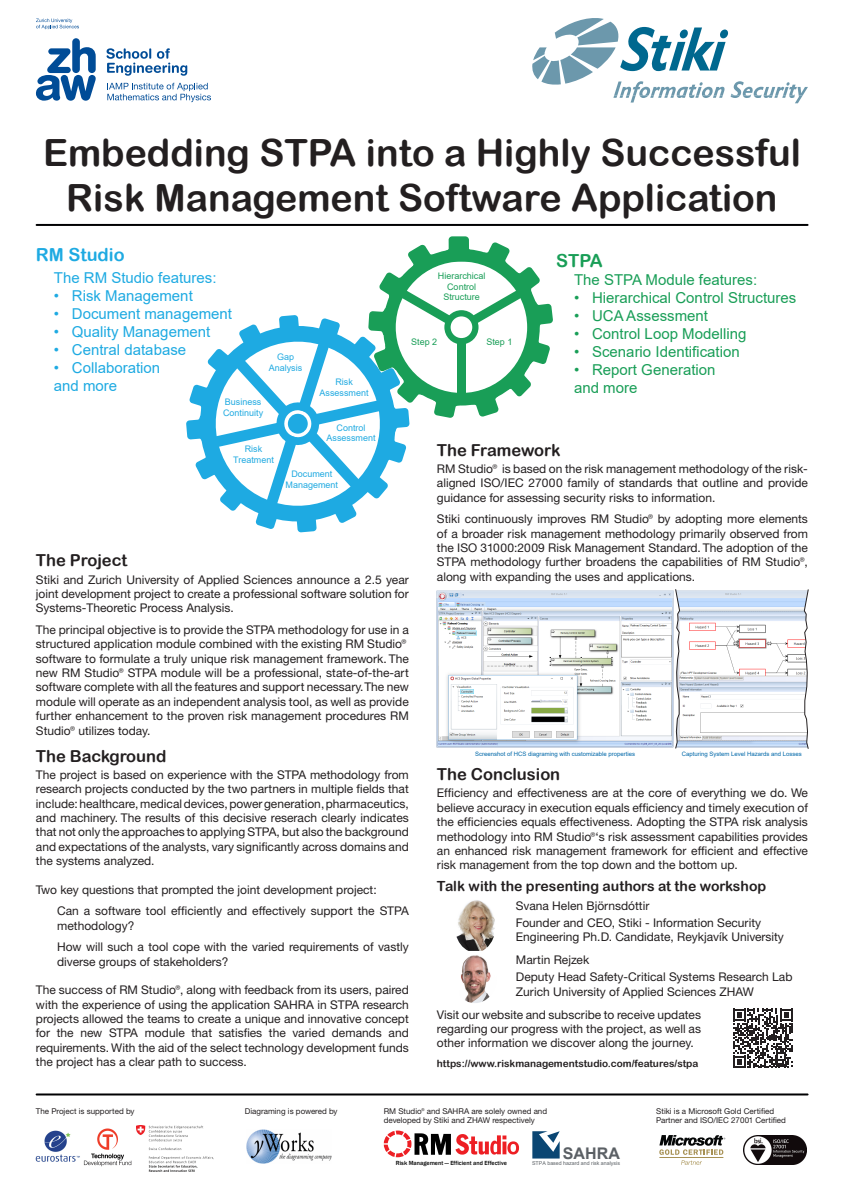
<style>
.page{position:relative;width:842px;height:1192px;background:#fff}
.page>*{position:absolute;margin:0;border:0;box-sizing:border-box;transform-origin:0 0}
.t1{font:37.5px/45px "Arial Rounded MT Bold";color:#231f20;text-align:center}
.t2{font:18px "Arial Rounded MT Bold";color:#1eaae2}
.t3{font:18px "Arial Rounded MT Bold";color:#199e57}
.Heading{font:16.5px "Arial Rounded MT Bold";color:#231f20}
.t4{font:700 16.05px "Arial";color:#5b6065}
.t5{font:15px "Arial";color:#199e57}
.t6{font:15px "Arial";color:#1eaae2}
.Heading-2{font:14px "Arial Rounded MT Bold";color:#231f20}
.t7{font:12px/14.4px "Helvetica Neue CE";color:#231f20;text-align:justify}
.Heading-3{font:10px "Arial Rounded MT Bold";color:#231f20}
.GearText{font:9px "Arial";color:#21aae1}
.GearText-2{font:9px "Arial";color:#199e57}
.t8{font:8px "Helvetica Neue CE";color:#231f20}
.t9{font:500 6.1px "Franklin Gothic";color:#000}
.t10{font:6px "Arial";color:#0068a9}
.t11{font:5.3px "Arial";color:#5b6065}
</style>
<div class="page">
<img style="left:246px;top:1129px;width:86px;height:35px">
<svg style="left:36px;top:38px;width:60px;height:63px"></svg>
<svg style="left:36px;top:19px;width:43px;height:10px"></svg>
<svg style="left:107px;top:48px;width:80px;height:28px"></svg>
<svg style="left:107px;top:83px;width:104px;height:19px"></svg>
<svg style="left:532px;top:18px;width:276px;height:85px"></svg>
<hr style="left:37px;top:224px;width:771px;height:2px;background:#000002">
<hr style="left:37px;top:1093px;width:771px;height:2px;background:#000002">
<img style="left:83px;top:1128px;width:49px;height:39px">
<img style="left:36px;top:1130px;width:44px;height:32px">
<svg style="left:384px;top:1131px;width:135px;height:26px"></svg>
<img style="left:137px;top:1125px;width:76px;height:47px">
<img style="left:743px;top:1135px;width:64px;height:30px">
<svg style="left:659px;top:1135px;width:66px;height:30px"></svg>
<img style="left:461px;top:955px;width:30px;height:48px">
<img style="left:456px;top:900px;width:39px;height:51px">
<svg style="left:532px;top:1131px;width:28px;height:28px"></svg>
<img style="left:437px;top:590px;width:236px;height:158px">
<img style="left:680px;top:590px;width:124px;height:158px">
<svg style="left:733px;top:1009px;width:60px;height:59px"></svg>
<svg style="left:675px;top:589px;width:5px;height:160px"></svg>
<svg style="left:804px;top:589px;width:4px;height:160px"></svg>
<svg style="left:186px;top:236px;width:367px;height:296px"></svg>
<p class="t1" style="left:43px;top:129px;width:759px">Embedding STPA into a Highly Successful<br>Risk Management Software Application</p>
<p class="t2" style="left:36px;top:244px;width:90px">RM Studio</p>
<p class="t6" style="left:54px;top:267px;width:164px">The RM Studio features:</p>
<p class="t6" style="left:54px;top:285px;width:140px">• Risk Management</p>
<p class="t6" style="left:54px;top:303px;width:180px">• Document management</p>
<p class="t6" style="left:54px;top:321px;width:158px">• Quality Management</p>
<p class="t6" style="left:54px;top:339px;width:134px">• Central database</p>
<p class="t6" style="left:54px;top:357px;width:108px">• Collaboration</p>
<p class="t6" style="left:54px;top:375px;width:65px">and more</p>
<p class="t3" style="left:556px;top:250px;width:48px">STPA</p>
<p class="t5" style="left:574px;top:269px;width:185px">The STPA Module features:</p>
<p class="t5" style="left:574px;top:287px;width:224px">• Hierarchical Control Structures</p>
<p class="t5" style="left:574px;top:305px;width:135px">• UCA Assessment</p>
<p class="t5" style="left:574px;top:323px;width:174px">• Control Loop Modelling</p>
<p class="t5" style="left:574px;top:341px;width:167px">• Scenario Identification</p>
<p class="t5" style="left:574px;top:359px;width:143px">• Report Generation</p>
<p class="t5" style="left:574px;top:377px;width:65px">and more</p>
<p class="GearText-2" style="left:438px;top:269px;width:49px">Hierarchical</p>
<p class="GearText-2" style="left:447px;top:280px;width:31px">Control</p>
<p class="GearText-2" style="left:443px;top:291px;width:38px">Structure</p>
<p class="GearText-2" style="left:411px;top:336px;width:28px">Step 2</p>
<p class="GearText-2" style="left:486px;top:336px;width:28px">Step 1</p>
<p class="GearText" style="left:277px;top:351px;width:19px">Gap</p>
<p class="GearText" style="left:269px;top:362px;width:35px">Analysis</p>
<p class="GearText" style="left:335px;top:376px;width:19px">Risk</p>
<p class="GearText" style="left:320px;top:387px;width:51px">Assessment</p>
<p class="GearText" style="left:337px;top:421px;width:31px">Control</p>
<p class="GearText" style="left:327px;top:432px;width:51px">Assessment</p>
<p class="GearText" style="left:291px;top:468px;width:43px">Document</p>
<p class="GearText" style="left:286px;top:479px;width:54px">Management</p>
<p class="GearText" style="left:225px;top:396px;width:38px">Business</p>
<p class="GearText" style="left:223px;top:406px;width:42px">Continuity</p>
<p class="Heading" style="left:437px;top:440px;width:125px">The Framework</p>
<p class="t7" style="left:437px;top:462px;width:372px">RM Studio® is based on the risk management methodology of the risk&shy;aligned ISO/IEC 27000 family of standards that outline and provide guidance for assessing security risks to information.</p>
<p class="t7" style="left:437px;top:512px;width:372px">Stiki continuously improves RM Studio® by adopting more elements of a broader risk management methodology primarily observed from the ISO 31000:2009 Risk Management Standard. The adoption of the STPA methodology further broadens the capabilities of RM Studio®, along with expanding the uses and applications.</p>
<p class="GearText" style="left:245px;top:443px;width:19px">Risk</p>
<p class="GearText" style="left:233px;top:453px;width:42px">Treatment</p>
<p class="Heading" style="left:36px;top:551px;width:93px">The Project</p>
<p class="t7" style="left:36px;top:572px;width:374px">Stiki and Zurich University of Applied Sciences announce a 2.5 year joint development project to create a professional software solution for Systems-Theoretic Process Analysis.</p>
<p class="t7" style="left:36px;top:622px;width:374px">The principal objective is to provide the STPA methodology for use in a structured application module combined with the existing RM Studio® software to formulate a truly unique risk management framework. The new RM Studio® STPA module will be a professional, state-of-the-art software complete with all the features and support necessary. The new module will operate as an independent analysis tool, as well as provide further enhancement to the proven risk management procedures RM Studio® utilizes today.</p>
<p class="Heading" style="left:36px;top:746px;width:132px">The Background</p>
<p class="t7" style="left:36px;top:767px;width:374px">The project is based on experience with the STPA methodology from research projects conducted by the two partners in multiple fields that include: healthcare, medical devices, power generation, pharmaceutics, and machinery. The results of this decisive reserach clearly indicates that not only the approaches to applying STPA, but also the background and expectations of the analysts, vary significantly across domains and the systems analyzed.</p>
<p class="t7" style="left:36px;top:882px;width:342px">Two key questions that prompted the joint development project:</p>
<p class="t7" style="left:57px;top:904px;width:353px">Can a software tool efficiently and effectively support the STPA methodology?</p>
<p class="t7" style="left:57px;top:940px;width:353px">How will such a tool cope with the varied requirements of vastly diverse groups of stakeholders?</p>
<p class="t7" style="left:36px;top:983px;width:374px">The success of RM Studio®, along with feedback from its users, paired with the experience of using the application SAHRA in STPA research projects allowed the teams to create a unique and innovative concept for the new STPA module that satisfies the varied demands and requirements. With the aid of the select technology development funds the project has a clear path to success.</p>
<p class="t10" style="left:475px;top:750px;width:162px">Screenshot of HCS diagraming with customizable properties</p>
<p class="t10" style="left:682px;top:750px;width:122px">Capturing System Level Hazards and Losses</p>
<p class="Heading" style="left:437px;top:765px;width:125px">The Conclusion</p>
<p class="t7" style="left:437px;top:786px;width:372px">Efficiency and effectiveness are at the core of everything we do. We believe accuracy in execution equals efficiency and timely execution of the efficiencies equals effectiveness. Adopting the STPA risk analysis methodology into RM Studio®‘s risk assessment capabilities provides an enhanced risk management framework for efficient and effective risk management from the top down and the bottom up.</p>
<p class="Heading-2" style="left:437px;top:878px;width:331px">Talk with the presenting authors at the workshop</p>
<p class="t7" style="left:516px;top:898px;width:135px">Svana Helen Björnsdóttir</p>
<p class="t7" style="left:516px;top:915px;width:247px">Founder and CEO, Stiki - Information Security</p>
<p class="t7" style="left:516px;top:930px;width:269px">Engineering Ph.D. Candidate, Reykjavík University</p>
<p class="t7" style="left:516px;top:953px;width:75px">Martin Rejzek</p>
<p class="t7" style="left:516px;top:970px;width:278px">Deputy Head Safety-Critical Systems Research Lab</p>
<p class="t7" style="left:516px;top:984px;width:239px">Zurich University of Applied Sciences ZHAW</p>
<p class="t7" style="left:437px;top:1007px;width:266px">Visit our website and subscribe to receive updates regarding our progress with the project, as well as other information we discover along the journey.</p>
<p class="Heading-3" style="left:437px;top:1058px;width:263px">https://www.riskmanagementstudio.com/features/stpa</p>
<p class="t8" style="left:36px;top:1106px;width:100px">The Project is supported by</p>
<p class="t8" style="left:245px;top:1106px;width:94px">Diagraming is powered by</p>
<p class="t8" style="left:384px;top:1106px;width:165px">RM Studio® and SAHRA are solely owned and</p>
<p class="t8" style="left:384px;top:1115px;width:152px">developed by Stiki and ZHAW respectively</p>
<h3 class="t4" style="left:563px;top:1142px;width:59px">SAHRA</h3>
<p class="t9" style="left:396px;top:1159px;width:112px">Risk Management — Efficient and Effective</p>
<p class="t11" style="left:532px;top:1160px;width:89px">STPA based hazard and risk analysis</p>
<p class="t8" style="left:656px;top:1106px;width:119px">Stiki is a Microsoft Gold Certified</p>
<p class="t8" style="left:656px;top:1115px;width:131px">Partner and ISO/IEC 27001 Certified</p>
</div>
